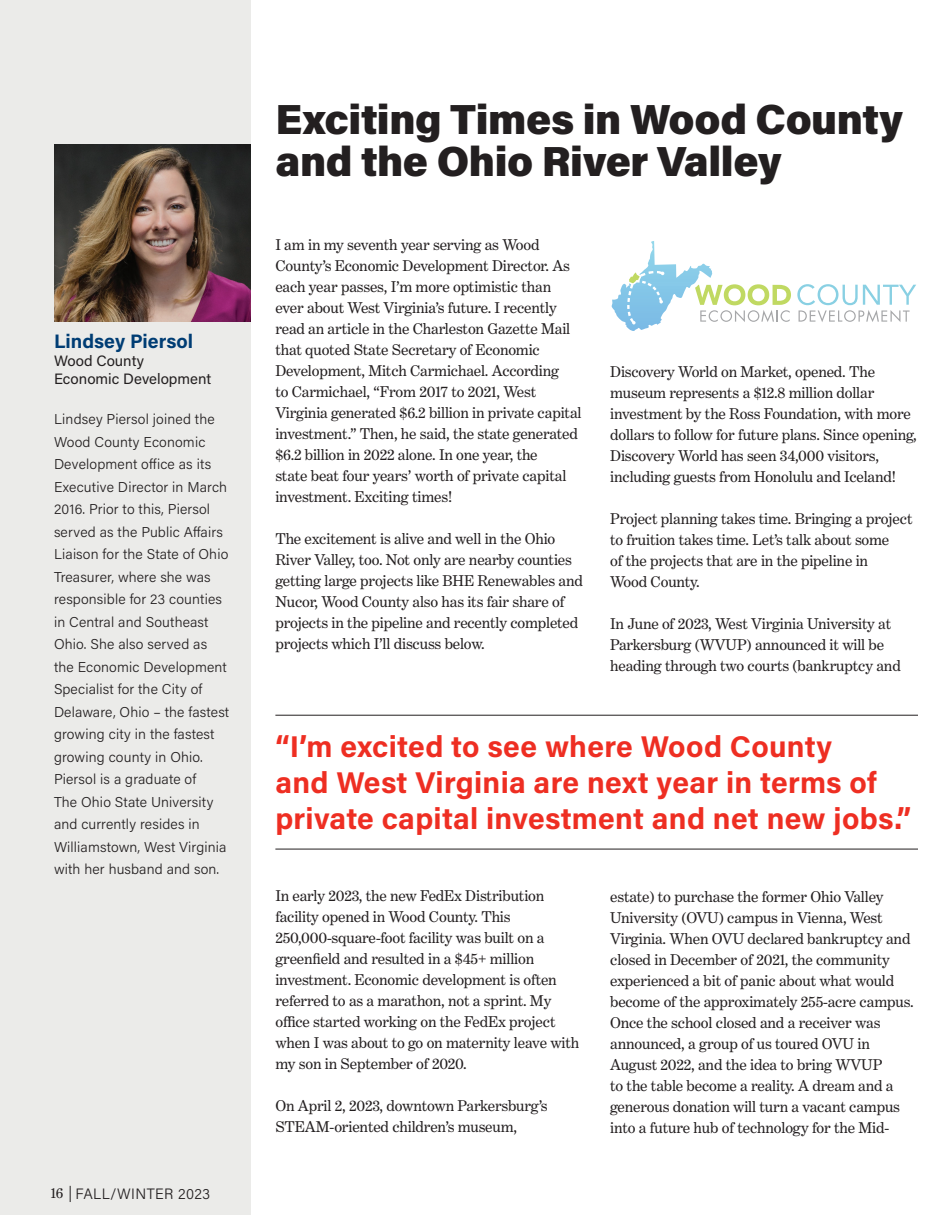
<style>
.page{position:relative;width:945px;height:1215px;background:#fff}
.page>*{position:absolute;margin:0;border:0;box-sizing:border-box;transform-origin:0 0}
.t1{font:900 42px/42px "Acumin Pro";letter-spacing:-.01em;color:#231f20}
.t2{font:700 30px/36px "Acumin Pro";letter-spacing:.01em;color:#ee2e22}
.t3{font:700 19.5px "Acumin Pro";color:#003d74}
.Para_No_Runts{font:15.75px/21px "Benton Modern";letter-spacing:-.01em;color:#231f20}
.t4{font:15px/18px "Acumin Pro";color:#231f20}
.t5{font:300 15px "Acumin Pro";letter-spacing:.025em;color:#231f20}
.Bios{font:300 14.25px/22.5px "Acumin Pro";letter-spacing:.01em;color:#231f20}
.s1{font-family:"Benton Modern";font-weight:400}
</style>
<div class="page">
<div style="left:0;top:0;width:251px;height:1215px;background:#ebebe9"></div>
<svg style="left:70px;top:1186px;width:1px;height:16px"></svg>
<img style="left:54px;top:144px;width:197px;height:177px">
<hr style="left:275px;top:715px;width:643px;height:1px;background:#231f20">
<hr style="left:275px;top:849px;width:643px;height:1px;background:#231f20">
<svg style="left:797px;top:284px;width:119px;height:38px"></svg>
<svg style="left:695px;top:284px;width:96px;height:38px"></svg>
<svg style="left:612px;top:241px;width:41px;height:90px"></svg>
<p class="t3" style="left:54px;top:327px;width:141px">Lindsey Piersol</p>
<p class="t4" style="left:54px;top:351px;width:159px">Wood County<br>Economic Development</p>
<p class="Bios" style="left:54px;top:407px;width:177px">Lindsey Piersol joined the<br>Wood County Economic<br>Development office as its<br>Executive Director in March<br>2016. Prior to this, Piersol served as the Public Affairs<br>Liaison for the State of Ohio<br>Treasurer, where she was responsible for 23 counties in Central and Southeast<br>Ohio. She also served as the Economic Development<br>Specialist for the City of<br>Delaware, Ohio – the fastest growing city in the fastest growing county in Ohio.<br>Piersol is a graduate of<br>The Ohio State University and currently resides in<br>Williamstown, West Virginia with her husband and son.</p>
<p class="t5" style="left:51px;top:1183px;width:161px"><span class="s1">16</span> FALL/WINTER 2023</p>
<p class="t1" style="left:275px;top:96px;width:629px">Exciting Times in Wood County and the Ohio River Valley</p>
<p class="Para_No_Runts" style="left:275px;top:235px;width:308px">I am in my seventh year serving as Wood County’s Economic Development Director. As each year passes, I’m more optimistic than ever about West Virginia’s future. I recently read an article in the Charleston Gazette Mail that quoted State Secretary of Economic Development, Mitch Carmichael. According<br>to Carmichael, “From 2017 to 2021, West Virginia generated $6.2 billion in private capital investment.” Then, he said, the state generated $6.2 billion in 2022 alone. In one year, the<br>state beat four years’ worth of private capital investment. Exciting times!</p>
<p class="Para_No_Runts" style="left:275px;top:529px;width:309px">The excitement is alive and well in the Ohio River Valley, too. Not only are nearby counties getting large projects like BHE Renewables and Nucor, Wood County also has its fair share of projects in the pipeline and recently completed projects which I’ll discuss below.</p>
<p class="Para_No_Runts" style="left:610px;top:361px;width:308px">Discovery World on Market, opened. The museum represents a $12.8 million dollar investment by the Ross Foundation, with more dollars to follow for future plans. Since opening, Discovery World has seen 34,000 visitors, including guests from Honolulu and Iceland!</p>
<p class="Para_No_Runts" style="left:610px;top:508px;width:304px">Project planning takes time. Bringing a project to fruition takes time. Let’s talk about some<br>of the projects that are in the pipeline in<br>Wood County.</p>
<p class="Para_No_Runts" style="left:610px;top:613px;width:292px">In June of 2023, West Virginia University at<br>Parkersburg (WVUP) announced it will be heading through two courts (bankruptcy and</p>
<p class="t2" style="left:275px;top:727px;width:638px">“I’m excited to see where Wood County<br>and West Virginia are next year in terms of private capital investment and net new jobs.”</p>
<p class="Para_No_Runts" style="left:275px;top:886px;width:305px">In early 2023, the new FedEx Distribution facility opened in Wood County. This 250,000-square-foot facility was built on a greenfield and resulted in a $45+ million investment. Economic development is often referred to as a marathon, not a sprint. My office started working on the FedEx project when I was about to go on maternity leave with my son in September of 2020.</p>
<p class="Para_No_Runts" style="left:275px;top:1096px;width:274px">On April 2, 2023, downtown Parkersburg’s<br>STEAM-oriented children’s museum,</p>
<p class="Para_No_Runts" style="left:610px;top:886px;width:305px">estate) to purchase the former Ohio Valley University (OVU) campus in Vienna, West Virginia. When OVU declared bankruptcy and closed in December of 2021, the community experienced a bit of panic about what would become of the approximately 255-acre campus.<br>Once the school closed and a receiver was announced, a group of us toured OVU in August 2022, and the idea to bring WVUP<br>to the table become a reality. A dream and a generous donation will turn a vacant campus into a future hub of technology for the Mid-</p>
</div>
